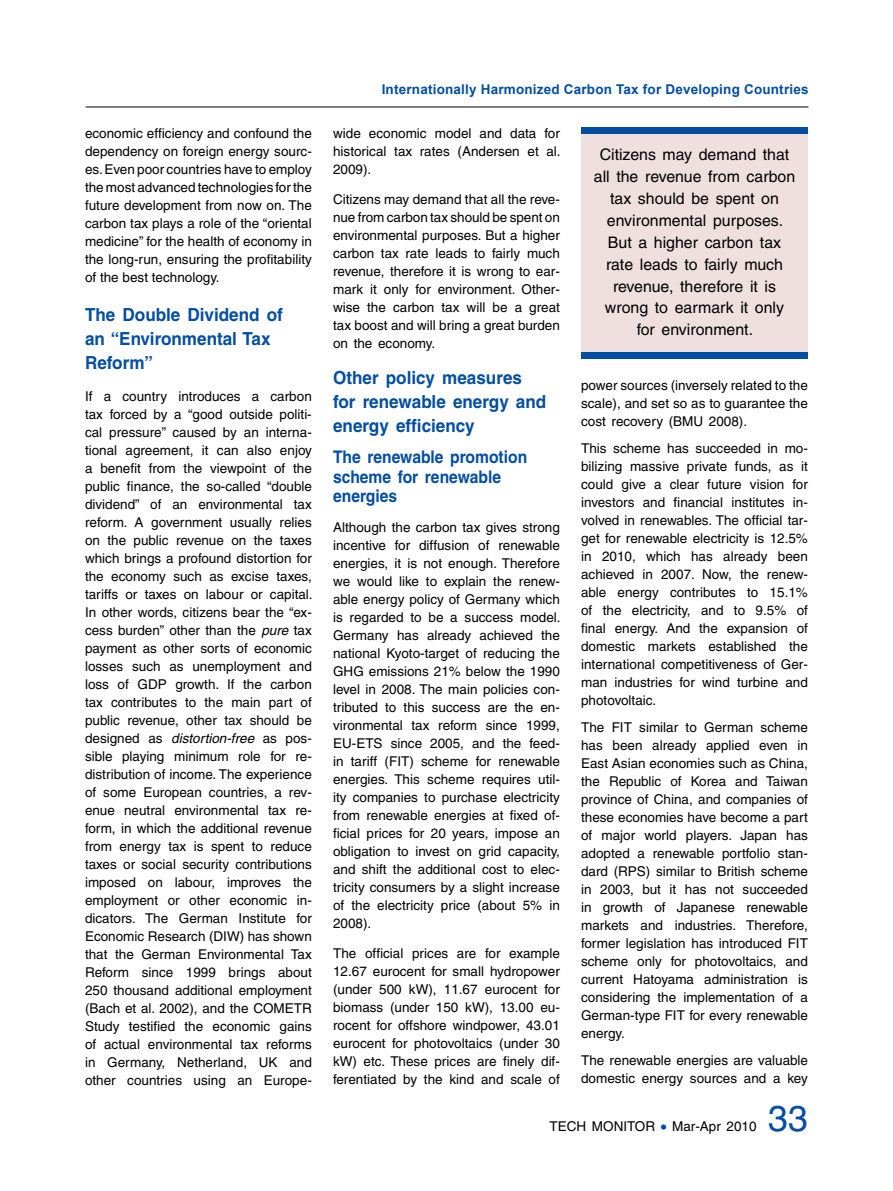
<style>
.page{position:relative;width:893px;height:1191px;background:#fff}
.page>*{position:absolute;margin:0;border:0;box-sizing:border-box;transform-origin:0 0}
.t1{font:36px "Helvetica";color:#034ea2}
.t2{font:700 18px/24px "Helvetica";color:#034ea2;scale:.95 1}
.t3{font:700 17.4px/19.5px "Helvetica";color:#034ea2;scale:.9 1}
.t4{font:15.9px/21.9px "Helvetica";color:#000;text-align:center}
.t5{font:13.5px/18px "Helvetica";color:#000;text-align:justify}
.t6{font:700 13.5px "Arial";letter-spacing:.015em;color:#034ea2}
.s1{font-style:italic}
.s2{font-size:16.5px;color:#034ea2}
</style>
<div class="page">
<hr style="left:86px;top:107px;width:722px;height:1px;background:#000">
<div style="left:581px;top:131px;width:227px;height:224px;background:#efdfdf"></div>
<div style="left:581px;top:128px;width:227px;height:6px;background:#034ea2"></div>
<div style="left:581px;top:353px;width:227px;height:6px;background:#034ea2"></div>
<p class="t5" style="left:85px;top:124px;width:228px">economic efficiency and confound the dependency on foreign energy sourc&shy;es. Even poor countries have to employ the most advanced technologies for the future development from now on. The carbon tax plays a role of the “oriental medicine” for the health of economy in the long-run, ensuring the profitability of the best technology.</p>
<h2 class="t2" style="left:85px;top:302px;width:210px">The Double Dividend of an “Environmental Tax<br>Reform”</h2>
<p class="t5" style="left:85px;top:387px;width:229px">If a country introduces a carbon tax forced by a “good outside politi&shy;cal pressure” caused by an interna&shy;tional agreement, it can also enjoy a benefit from the viewpoint of the public finance, the so-called “double dividend” of an environmental tax reform. A government usually relies on the public revenue on the taxes which brings a profound distortion for the economy such as excise taxes, tariffs or taxes on labour or capital.<br>In other words, citizens bear the “ex&shy;cess burden” other than the <span class="s1">pure</span> tax payment as other sorts of economic losses such as unemployment and loss of GDP growth. If the carbon tax contributes to the main part of public revenue, other tax should be designed as <span class="s1">distortion-free</span> as pos&shy;sible playing minimum role for re&shy;distribution of income. The experience of some European countries, a rev&shy;enue neutral environmental tax re&shy;form, in which the additional revenue from energy tax is spent to reduce taxes or social security contributions imposed on labour, improves the employment or other economic in&shy;dicators. The German Institute for Economic Research (DIW) has shown that the German Environmental Tax Reform since 1999 brings about 250 thousand additional employment (Bach et al. 2002), and the COMETR Study testified the economic gains of actual environmental tax reforms in Germany, Netherland, UK and other countries using an Europe-</p>
<p class="t6" style="left:382px;top:80px;width:428px">Internationally Harmonized Carbon Tax for Developing Countries</p>
<p class="t5" style="left:333px;top:124px;width:229px">wide economic model and data for historical tax rates (Andersen et al.<br>2009).</p>
<p class="t5" style="left:333px;top:190px;width:228px">Citizens may demand that all the reve&shy;nue from carbon tax should be spent on environmental purposes. But a higher carbon tax rate leads to fairly much revenue, therefore it is wrong to ear&shy;mark it only for environment. Other&shy;wise the carbon tax will be a great tax boost and will bring a great burden on the economy.</p>
<h2 class="t2" style="left:333px;top:365px;width:226px">Other policy measures for renewable energy and energy efficiency</h2>
<p class="t3" style="left:333px;top:447px;width:217px">The renewable promotion scheme for renewable energies</p>
<p class="t5" style="left:333px;top:518px;width:229px">Although the carbon tax gives strong incentive for diffusion of renewable energies, it is not enough. Therefore we would like to explain the renew&shy;able energy policy of Germany which is regarded to be a success model.<br>Germany has already achieved the national Kyoto-target of reducing the GHG emissions 21% below the 1990 level in 2008. The main policies con&shy;tributed to this success are the en&shy;vironmental tax reform since 1999, EU-ETS since 2005, and the feed&shy;in tariff (FIT) scheme for renewable energies. This scheme requires util&shy;ity companies to purchase electricity from renewable energies at fixed of&shy;ficial prices for 20 years, impose an obligation to invest on grid capacity, and shift the additional cost to elec&shy;tricity consumers by a slight increase of the electricity price (about 5% in 2008).</p>
<p class="t5" style="left:333px;top:943px;width:228px">The official prices are for example 12.67 eurocent for small hydropower (under 500 kW), 11.67 eurocent for biomass (under 150 kW), 13.00 eu&shy;rocent for offshore windpower, 43.01 eurocent for photovoltaics (under 30 kW) etc. These prices are finely dif&shy;ferentiated by the kind and scale of</p>
<p class="t4" style="left:594px;top:143px;width:203px">Citizens may demand that all the revenue from carbon tax should be spent on environmental purposes.<br>But a higher carbon tax rate leads to fairly much revenue, therefore it is wrong to earmark it only<br>for environment.</p>
<p class="t5" style="left:581px;top:376px;width:228px">power sources (inversely related to the scale), and set so as to guarantee the cost recovery (BMU 2008).</p>
<p class="t5" style="left:581px;top:439px;width:228px">This scheme has succeeded in mo&shy;bilizing massive private funds, as it could give a clear future vision for investors and financial institutes in&shy;volved in renewables. The official tar&shy;get for renewable electricity is 12.5% in 2010, which has already been achieved in 2007. Now, the renew&shy;able energy contributes to 15.1% of the electricity, and to 9.5% of final energy. And the expansion of domestic markets established the international competitiveness of Ger&shy;man industries for wind turbine and photovoltaic.</p>
<p class="t5" style="left:581px;top:718px;width:228px">The FIT similar to German scheme has been already applied even in East Asian economies such as China, the Republic of Korea and Taiwan province of China, and companies of these economies have become a part of major world players. Japan has adopted a renewable portfolio stan&shy;dard (RPS) similar to British scheme in 2003, but it has not succeeded in growth of Japanese renewable markets and industries. Therefore, former legislation has introduced FIT scheme only for photovoltaics, and current Hatoyama administration is considering the implementation of a German-type FIT for every renewable energy.</p>
<p class="t5" style="left:581px;top:1051px;width:228px">The renewable energies are valuable domestic energy sources and a key</p>
<p class="t5" style="left:550px;top:1117px;width:19px">Tech</p>
<p class="t5" style="left:592px;top:1117px;width:21px">Monitor</p>
<p class="t5" style="left:661px;top:1117px;width:97px"><span class="s2">•</span> Mar-Apr 2010</p>
<h1 class="t1" style="left:768px;top:1097px;width:42px">33</h1>
</div>
